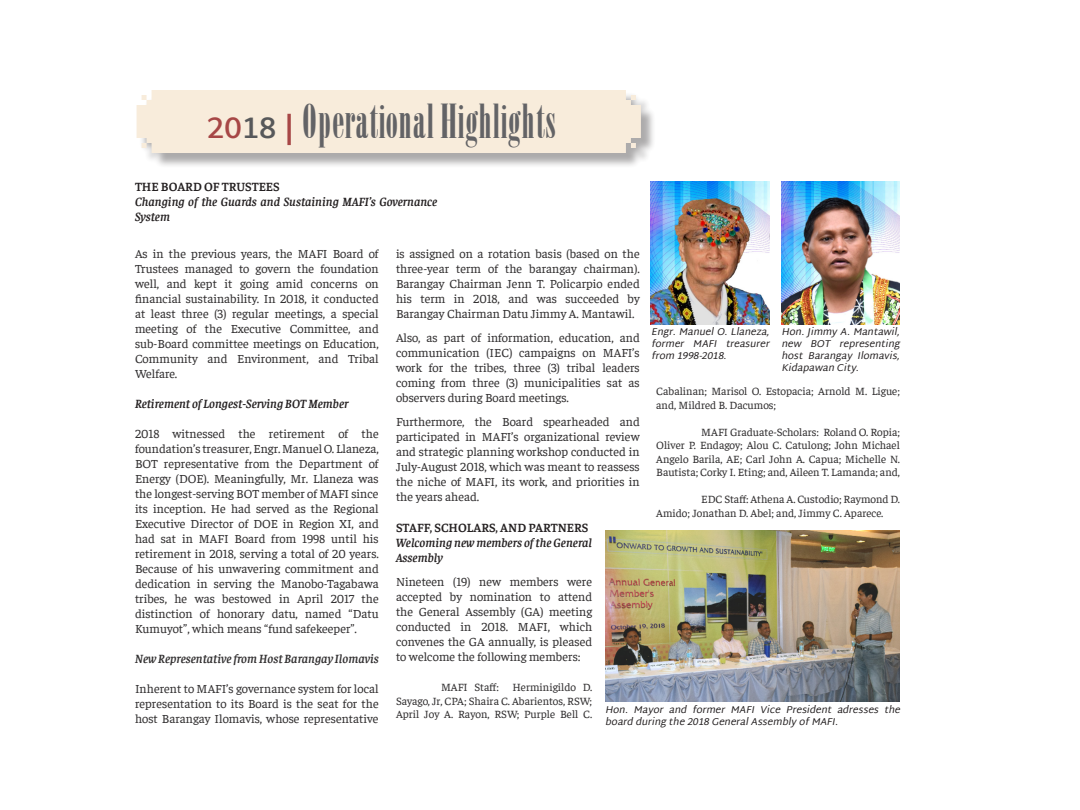
<style>
.page{position:relative;width:1080px;height:810px;background:#fff}
.page>*{position:absolute;margin:0;border:0;box-sizing:border-box;transform-origin:0 0}
.t1{font:46.88px "Bodoni Poster Cond S Si";color:#636366;scale:.8 1}
.t2{font:12.5px/15px "Faustina";color:#312f30;text-align:justify}
.t3{font:italic 600 12.5px/15px "Faustina";color:#231f20}
.t4{font:600 12.5px "Faustina";color:#231f20}
.t5{font:italic 600 12.5px "Faustina";color:#312f30}
.t6{font:11.25px/13.5px "Faustina";color:#312f30}
.t7{font:italic 10px/12px "Martel Sans";color:#231f20;text-align:justify}
.s1{font-family:"Martel Sans";font-weight:600;font-size:30px;color:#a74746}
.s2{font-family:"Martel Sans";font-weight:600;font-size:30px;color:#57585a}
</style>
<div class="page">
<div style="left:138px;top:92px;width:518px;height:77px;background:#231f20;opacity:.75"></div>
<div style="left:137px;top:90px;width:504px;height:63px;background:#f8ecdb"></div>
<img style="left:651px;top:182px;width:118px;height:142px">
<img style="left:781px;top:182px;width:119px;height:142px">
<img style="left:605px;top:530px;width:295px;height:171px">
<p class="t1" style="left:207px;top:94px;width:438px"><span class="s1">20</span><span class="s2">18</span> <span class="s1">|</span> Operational Highlights</p>
<p class="t4" style="left:135px;top:178px;width:146px">THE BOARD OF TRUSTEES</p>
<p class="t3" style="left:135px;top:193px;width:304px">Changing of the Guards and Sustaining MAFI’s Governance<br>System</p>
<p class="t2" style="left:396px;top:245px;width:245px">is assigned on a rotation basis (based on the three-year term of the barangay chairman).<br>Barangay Chairman Jenn T. Policarpio ended his term in 2018, and was succeeded by Barangay Chairman Datu Jimmy A. Mantawil.</p>
<p class="t2" style="left:396px;top:329px;width:245px">Also, as part of information, education, and communication (IEC) campaigns on MAFI’s work for the tribes, three (3) tribal leaders coming from three (3) municipalities sat as observers during Board meetings.</p>
<p class="t2" style="left:396px;top:413px;width:245px">Furthermore, the Board spearheaded and participated in MAFI’s organizational review and strategic planning workshop conducted in July-August 2018, which was meant to reassess the niche of MAFI, its work, and priorities in the years ahead.</p>
<p class="t2" style="left:135px;top:245px;width:245px">As in the previous years, the MAFI Board of Trustees managed to govern the foundation well, and kept it going amid concerns on financial sustainability. In 2018, it conducted at least three (3) regular meetings, a special meeting of the Executive Committee, and sub-Board committee meetings on Education, Community and Environment, and Tribal Welfare.</p>
<p class="t3" style="left:135px;top:395px;width:215px">Retirement of Longest-Serving BOT Member</p>
<p class="t2" style="left:135px;top:425px;width:245px">2018 witnessed the retirement of the foundation’s treasurer, Engr. Manuel O. Llaneza, BOT representative from the Department of Energy (DOE). Meaningfully, Mr. Llaneza was the longest-serving BOT member of MAFI since its inception. He had served as the Regional Executive Director of DOE in Region XI, and had sat in MAFI Board from 1998 until his retirement in 2018, serving a total of 20 years.<br>Because of his unwavering commitment and dedication in serving the Manobo-Tagabawa tribes, he was bestowed in April 2017 the distinction of honorary datu, named “Datu Kumuyot”, which means “fund safekeeper”.</p>
<p class="t5" style="left:135px;top:650px;width:245px">New Representative from Host Barangay Ilomavis</p>
<p class="t2" style="left:135px;top:680px;width:245px">Inherent to MAFI’s governance system for local representation to its Board is the seat for the host Barangay Ilomavis, whose representative</p>
<p class="t7" style="left:651px;top:325px;width:123px">Engr.ManuelO.Llaneza, former MAFI treasurer from 1998-2018.</p>
<p class="t7" style="left:781px;top:325px;width:123px">Hon.J immy A.Mantawil, new BOT representing host Barangay Ilomavis, Kidapawan City.</p>
<p class="t6" style="left:656px;top:384px;width:245px">Cabalinan; Marisol O. Estopacia; Arnold M. Ligue; and, Mildred B. Dacumos;</p>
<p class="t6" style="left:656px;top:424px;width:245px;text-align:justify;text-indent:45px">MAFI Graduate-Scholars: Roland O. Ropia; Oliver P. Endagoy; Alou C. Catulong; John Michael Angelo Barila, AE; Carl John A. Capua; Michelle N.<br>Bautista; Corky I. Eting; and, Aileen T. Lamanda; and,</p>
<p class="t6" style="left:656px;top:492px;width:245px;text-indent:45px">EDC Staff: Athena A. Custodio; Raymond D.<br>Amido; Jonathan D. Abel; and, Jimmy C. Aparece.</p>
<p class="t4" style="left:396px;top:520px;width:194px">STAFF, SCHOLARS, AND PARTNERS</p>
<p class="t3" style="left:396px;top:535px;width:198px">Welcoming new members of the General<br>Assembly</p>
<p class="t2" style="left:396px;top:574px;width:198px">Nineteen (19) new members were accepted by nomination to attend the General Assembly (GA) meeting conducted in 2018. MAFI, which convenes the GA annually, is pleased to welcome the following members:</p>
<p class="t6" style="left:396px;top:680px;width:198px;text-align:justify;text-indent:45px">MAFI Staff: Herminigildo D.<br>Sayago, Jr, CPA; Shaira C. Abarientos, RSW; April Joy A. Rayon, RSW; Purple Bell C.</p>
<p class="t7" style="left:605px;top:703px;width:299px">Hon. Mayor and former MAFI Vice President adresses the board during the 2018 GeneralAssembly ofMAFI.</p>
</div>
